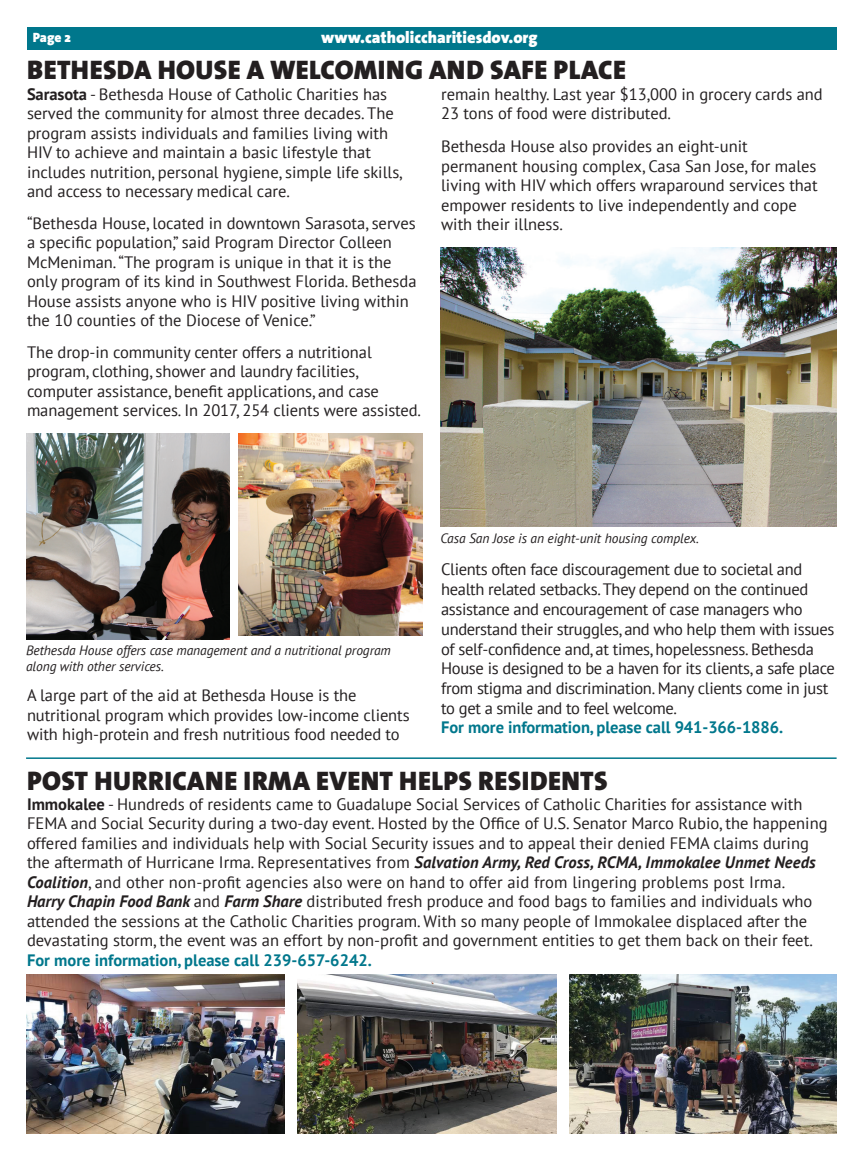
<style>
.page{position:relative;width:864px;height:1161px;background:#fff}
.page>*{position:absolute;margin:0;border:0;box-sizing:border-box;transform-origin:0 0}
.t1{font:900 27px "The Sans";letter-spacing:.015em;color:#231f20}
.t2{font:16.5px/19.5px "PT Sans";color:#231f20}
.t3{font:16.5px/19.8px "PT Sans";letter-spacing:-.02em;color:#231f20}
.t4{font:700 16.5px "PT Sans";letter-spacing:-.005em;color:#00778c}
.t5{font:900 16.5px "The Sans";color:#fff}
.t6{font:italic 13.5px/16.2px "PT Sans";letter-spacing:-.005em;color:#231f20}
.t7{font:900 13.5px "The Sans";color:#fff}
.s1{font-weight:700}
.s2{font-weight:700;font-style:italic}
</style>
<div class="page">
<div style="left:27px;top:27px;width:810px;height:22px;background:#00778c"></div>
<hr style="left:26px;top:757px;width:811px;height:2px;background:#00778c">
<img style="left:26px;top:434px;width:204px;height:206px">
<img style="left:441px;top:248px;width:396px;height:278px">
<img style="left:238px;top:434px;width:184px;height:202px">
<img style="left:26px;top:975px;width:259px;height:159px">
<img style="left:298px;top:975px;width:258px;height:159px">
<img style="left:569px;top:975px;width:268px;height:159px">
<p class="t7" style="left:33px;top:26px;width:40px">Page 2</p>
<p class="t5" style="left:321px;top:24px;width:218px">www.catholiccharitiesdov.org</p>
<p class="t1" style="left:27px;top:47px;width:600px">BETHESDA HOUSE A WELCOMING AND SAFE PLACE</p>
<p class="t2" style="left:27px;top:84px;width:368px"><span class="s1">Sarasota</span> - Bethesda House of Catholic Charities has served the community for almost three decades. The program assists individuals and families living with</p>
<p class="t2" style="left:27px;top:142px;width:377px">HIV to achieve and maintain a basic lifestyle that includes nutrition, personal hygiene, simple life skills, and access to necessary medical care.</p>
<p class="t2" style="left:27px;top:213px;width:391px">“Bethesda House, located in downtown Sarasota, serves a specific population,” said Program Director Colleen McMeniman. “The program is unique in that it is the only program of its kind in Southwest Florida. Bethesda House assists anyone who is HIV positive living within the 10 counties of the Diocese of Venice.”</p>
<p class="t2" style="left:27px;top:342px;width:346px">The drop-in community center offers a nutritional program, clothing, shower and laundry facilities,</p>
<p class="t2" style="left:27px;top:381px;width:396px">computer assistance, benefit applications, and case management services. In 2017, 254 clients were assisted.</p>
<p class="t2" style="left:441px;top:84px;width:383px">remain healthy. Last year $13,000 in grocery cards and<br>23 tons of food were distributed.</p>
<p class="t2" style="left:441px;top:136px;width:308px">Bethesda House also provides an eight-unit</p>
<p class="t2" style="left:441px;top:156px;width:378px;text-align:justify">permanent housing complex, Casa San Jose, for males living with HIV which offers wraparound services that empower residents to live independently and cope</p>
<p class="t2" style="left:441px;top:214px;width:123px">with their illness.</p>
<p class="t6" style="left:26px;top:642px;width:366px">Bethesda House offers case management and a nutritional program along with other services.</p>
<p class="t2" style="left:27px;top:685px;width:384px">A large part of the aid at Bethesda House is the nutritional program which provides low-income clients with high-protein and fresh nutritious food needed to</p>
<p class="t6" style="left:441px;top:530px;width:260px">Casa San Jose is an eight-unit housing complex.</p>
<p class="t3" style="left:441px;top:559px;width:363px">Clients often face discouragement due to societal and</p>
<p class="t3" style="left:441px;top:579px;width:395px">health related setbacks. They depend on the continued assistance and encouragement of case managers who understand their struggles, and who help them with issues of self-confidence and, at times, hopelessness. Bethesda House is designed to be a haven for its clients, a safe place from stigma and discrimination. Many clients come in just to get a smile and to feel welcome.</p>
<p class="t4" style="left:441px;top:717px;width:344px">For more information, please call 941-366-1886.</p>
<p class="t1" style="left:27px;top:758px;width:582px">POST HURRICANE IRMA EVENT HELPS RESIDENTS</p>
<p class="t2" style="left:27px;top:794px;width:802px"><span class="s1">Immokalee</span> - Hundreds of residents came to Guadalupe Social Services of Catholic Charities for assistance with FEMA and Social Security during a two-day event. Hosted by the Office of U.S. Senator Marco Rubio, the happening offered families and individuals help with Social Security issues and to appeal their denied FEMA claims during the aftermath of Hurricane Irma. Representatives from <span class="s2">Salvation Army, Red Cross, RCMA, Immokalee Unmet Needs Coalition</span>, and other non-profit agencies also were on hand to offer aid from lingering problems post Irma.</p>
<p class="t2" style="left:27px;top:891px;width:788px"><span class="s2">Harry Chapin Food Bank</span> and <span class="s2">Farm Share</span> distributed fresh produce and food bags to families and individuals who attended the sessions at the Catholic Charities program. With so many people of Immokalee displaced after the devastating storm, the event was an effort by non-profit and government entities to get them back on their feet.</p>
<p class="t4" style="left:27px;top:949px;width:346px">For more information, please call 239-657-6242.</p>
</div>
